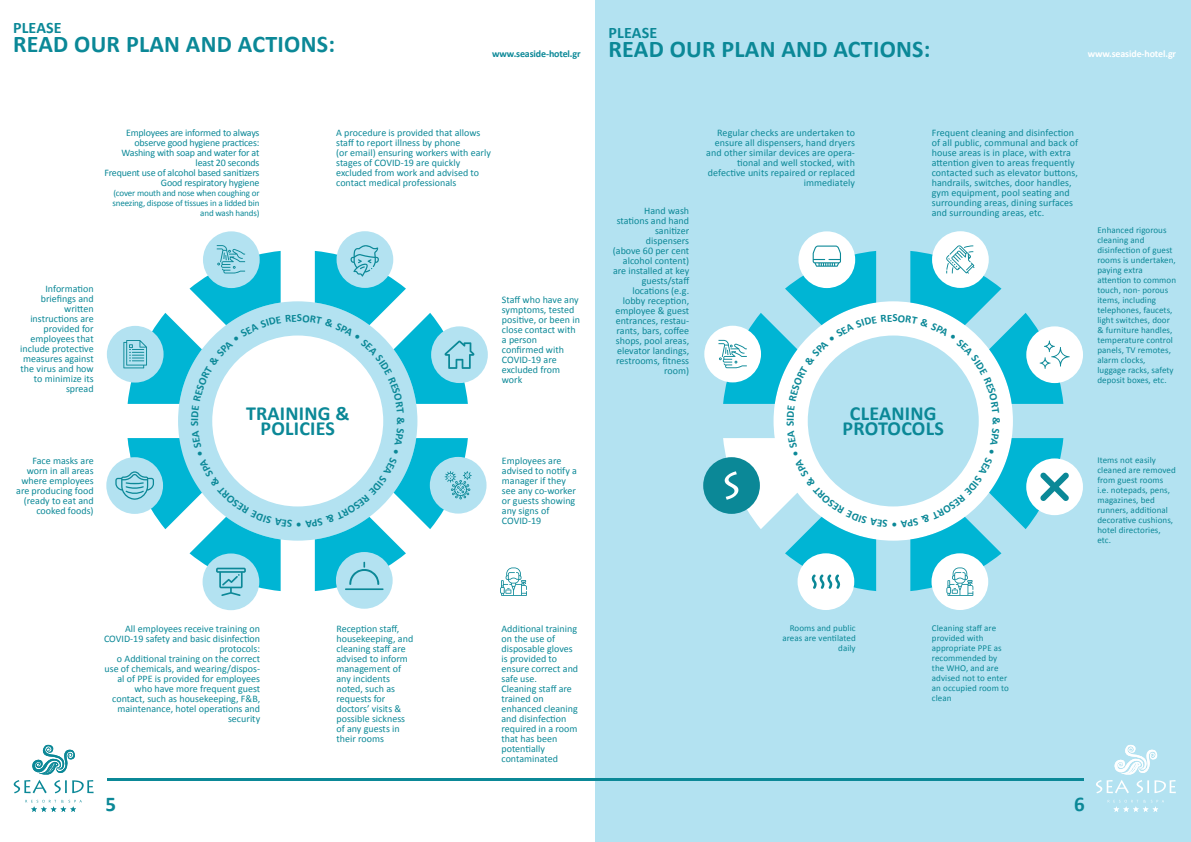
<style>
.page{position:relative;width:1191px;height:842px;background:#fff}
.page>*{position:absolute;margin:0;border:0;box-sizing:border-box;transform-origin:0 0}
.t1{font:700 24px "Calibri";letter-spacing:.01em;color:#0b8897}
.t2{font:700 21px "Calibri";color:#0b8897}
.t3{font:700 20px/15px "Calibri";letter-spacing:.01em;color:#0b8897;text-align:center}
.t4{font:700 16px "Calibri";letter-spacing:.01em;color:#0b8897}
.t5{font:700 11px "Calibri";color:#0b8897}
.t6{font:10px/10px "Calibri";color:#0b8897}
.t7{font:10px/10px "Calibri";letter-spacing:-.02em;color:#0b8897;text-align:right}
.t8{font:700 10px "Calibri";letter-spacing:-.015em;color:#fff}
.t9{font:700 10px "Calibri";letter-spacing:-.015em;color:#0b8897}
.t10{font:9px/10px "Calibri";letter-spacing:.01em;color:#0b8897}
.t11{font:9px/10px "Calibri";letter-spacing:-.02em;color:#0b8897;text-align:right}
</style>
<div class="page">
<div style="left:595px;top:0;width:596px;height:842px;background:#b3e2f1"></div>
<div style="left:932px;top:231px;width:56px;height:57px;background:#fff;border-radius:50%"></div>
<div style="left:931px;top:553px;width:57px;height:57px;background:#fff;border-radius:50%"></div>
<div style="left:798px;top:231px;width:57px;height:57px;background:#fff;border-radius:50%"></div>
<div style="left:797px;top:553px;width:57px;height:57px;background:#fff;border-radius:50%"></div>
<div style="left:704px;top:326px;width:57px;height:56px;background:#fff;border-radius:50%"></div>
<div style="left:1026px;top:458px;width:57px;height:57px;background:#fff;border-radius:50%"></div>
<div style="left:1026px;top:326px;width:57px;height:57px;background:#fff;border-radius:50%"></div>
<div style="left:703px;top:457px;width:57px;height:57px;background:#0b8897;border-radius:50%"></div>
<div style="left:336px;top:231px;width:57px;height:57px;background:#b3e2f1;border-radius:50%"></div>
<svg style="left:500px;top:567px;width:27px;height:29px"></svg>
<div style="left:203px;top:231px;width:57px;height:57px;background:#b3e2f1;border-radius:50%"></div>
<div style="left:107px;top:326px;width:57px;height:57px;background:#b3e2f1;border-radius:50%"></div>
<div style="left:430px;top:457px;width:56px;height:57px;background:#b3e2f1;border-radius:50%"></div>
<div style="left:431px;top:326px;width:57px;height:57px;background:#b3e2f1;border-radius:50%"></div>
<div style="left:203px;top:553px;width:56px;height:57px;background:#b3e2f1;border-radius:50%"></div>
<div style="left:336px;top:552px;width:57px;height:57px;background:#b3e2f1;border-radius:50%"></div>
<svg style="left:25px;top:800px;width:57px;height:12px"></svg>
<svg style="left:14px;top:744px;width:80px;height:49px"></svg>
<svg style="left:1107px;top:800px;width:57px;height:12px"></svg>
<svg style="left:1096px;top:744px;width:79px;height:49px"></svg>
<div style="left:106px;top:457px;width:57px;height:57px;background:#b3e2f1;border-radius:50%"></div>
<hr style="left:107px;top:778px;width:976px;height:2px;background:#0b8897">
<svg style="left:718px;top:245px;width:351px;height:351px"></svg>
<svg style="left:115px;top:245px;width:359px;height:351px"></svg>
<h3 class="t4" style="left:13px;top:18px;width:50px">PLEASE</h3>
<h1 class="t1" style="left:13px;top:29px;width:323px">READ OUR PLAN AND ACTIONS:</h1>
<p class="t9" style="left:492px;top:47px;width:90px">www.seaside-hotel.gr</p>
<h3 class="t4" style="left:608px;top:23px;width:50px">PLEASE</h3>
<h1 class="t1" style="left:608px;top:34px;width:323px">READ OUR PLAN AND ACTIONS:</h1>
<p class="t8" style="left:1087px;top:47px;width:90px">www.seaside-hotel.gr</p>
<p class="t6" style="left:20px;top:283px;width:75px;text-align:right">Information briefings and written instructions are provided for employees that include protective measures against the virus and how to minimize its spread</p>
<p class="t6" style="left:16px;top:455px;width:79px;text-align:right">Face masks are worn in all areas where employees are producing food (ready to eat and cooked foods)</p>
<p class="t7" style="left:104px;top:127px;width:157px">Employees are informed to always observe good hygiene practices:<br>Washing with soap and water for at least 20 seconds<br>Frequent use of alcohol based sanitizers<br>Good respiratory hygiene</p>
<p class="t11" style="left:112px;top:187px;width:148px">(cover mouth and nose when coughing or sneezing, dispose of tissues in a lidded bin and wash hands)</p>
<p class="t6" style="left:336px;top:127px;width:156px">A procedure is provided that allows staff to report illness by phone<br>(or email) ensuring workers with early stages of COVID-19 are quickly excluded from work and advised to contact medical professionals</p>
<p class="t6" style="left:502px;top:294px;width:80px">Staff who have any symptoms, tested positive, or been in close contact with a person confirmed with<br>COVID-19 are excluded from work</p>
<p class="t6" style="left:613px;top:205px;width:78px;text-align:right">Hand wash stations and hand sanitizer dispensers<br>(above 60 per cent alcohol content) are installed at key guests/staff locations (e.g. lobby reception, employee &amp; guest entrances, restau&shy;rants, bars, coffee shops, pool areas, elevator landings, restrooms, fitness room)</p>
<p class="t6" style="left:706px;top:127px;width:150px;text-align:right">Regular checks are undertaken to ensure all dispensers, hand dryers and other similar devices are opera&shy;tional and well stocked, with defective units repaired or replaced immediately</p>
<p class="t6" style="left:931px;top:127px;width:148px">Frequent cleaning and disinfection of all public, communal and back of house areas is in place, with extra attention given to areas frequently contacted such as elevator buttons, handrails, switches, door handles, gym equipment, pool seating and surrounding areas, dining surfaces and surrounding areas, etc.</p>
<h3 class="t3" style="left:246px;top:405px;width:105px">TRAINING &amp;<br>POLICIES</h3>
<p class="t5" style="left:1003px;top:417px;width:9px;rotate:90deg">&amp;</p>
<h3 class="t3" style="left:842px;top:405px;width:103px">CLEANING<br>PROTOCOLS</h3>
<p class="t5" style="left:408px;top:417px;width:9px;rotate:90deg">&amp;</p>
<p class="t6" style="left:502px;top:455px;width:77px">Employees are advised to notify a manager if they see any co-worker or guests showing any signs of<br>COVID-19</p>
<p class="t10" style="left:1097px;top:224px;width:80px">Enhanced rigorous cleaning and disinfection of guest rooms is undertaken, paying extra attention to common touch, non- porous items, including telephones, faucets, light switches, door &amp; furniture handles, temperature control panels, TV remotes, alarm clocks, luggage racks, safety deposit boxes, etc.</p>
<p class="t10" style="left:1097px;top:455px;width:80px">Items not easily cleaned are removed from guest rooms i.e. notepads, pens, magazines, bed runners, additional decorative cushions, hotel directories, etc.</p>
<p class="t6" style="left:104px;top:623px;width:158px;text-align:right">All employees receive training on<br>COVID-19 safety and basic disinfection protocols:<br>o Additional training on the correct use of chemicals, and wearing/dispos&shy;al of PPE is provided for employees who have more frequent guest contact, such as housekeeping, F&amp;B, maintenance, hotel operations and security</p>
<p class="t6" style="left:336px;top:623px;width:78px">Reception staff, housekeeping, and cleaning staff are advised to inform management of any incidents noted, such as requests for doctors’ visits &amp; possible sickness of any guests in their rooms</p>
<p class="t6" style="left:501px;top:623px;width:78px">Additional training on the use of disposable gloves is provided to ensure correct and safe use.<br>Cleaning staff are trained on enhanced cleaning and disinfection required in a room that has been potentially contaminated</p>
<p class="t10" style="left:782px;top:623px;width:75px;text-align:right">Rooms and public areas are ventilated daily</p>
<p class="t10" style="left:932px;top:623px;width:78px">Cleaning staff are provided with appropriate PPE as recommended by the WHO, and are advised not to enter an occupied room to clean</p>
<h2 class="t2" style="left:105px;top:791px;width:12px">5</h2>
<h2 class="t2" style="left:1074px;top:791px;width:12px">6</h2>
</div>
